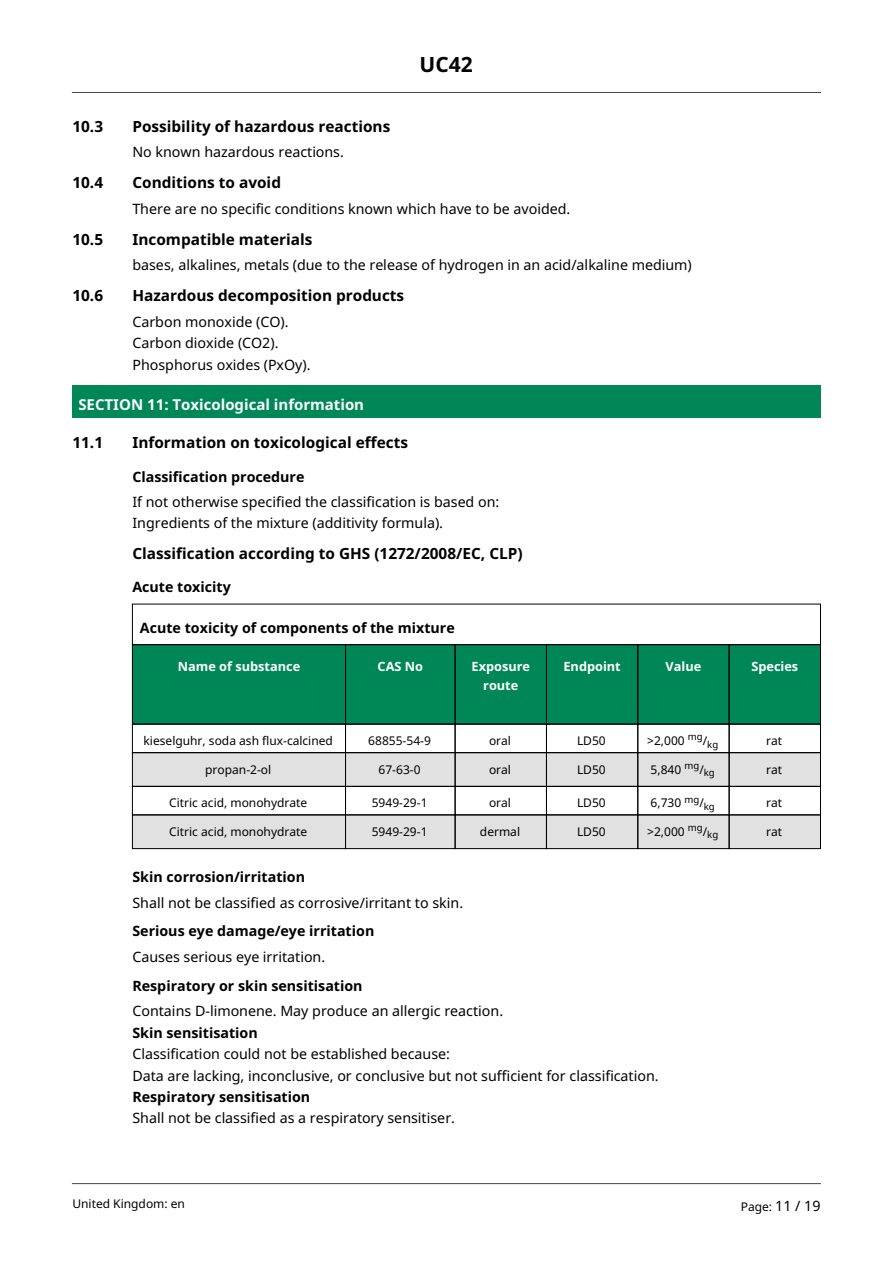
<style>
.page{position:relative;width:893px;height:1264px;background:#fff}
.page>*{position:absolute;margin:0;border:0;box-sizing:border-box;transform-origin:0 0}
.t1{font:700 21px "Noto Sans";color:#000}
.t2{font:700 15.3px "Noto Sans";color:#000}
.t3{font:700 15px "Noto Sans";color:#fcfcff}
.t4{font:14.25px/21.3px "Noto Sans";color:#000}
.t5{font:700 14.25px "Noto Sans";color:#000}
.t6{font:700 12.75px/19.2px "Noto Sans";color:#fff;text-align:center}
.t7{font:12px "Noto Sans";color:#000}
.s1{font-size:14.25px}
</style>
<div class="page">
<div style="left:72px;top:385px;width:748px;height:32px;background:#008758"></div>
<div style="left:132px;top:644px;width:213px;height:80px;background:#008758"></div>
<div style="left:345px;top:644px;width:110px;height:80px;background:#008758"></div>
<div style="left:455px;top:644px;width:91px;height:80px;background:#008758"></div>
<div style="left:546px;top:644px;width:92px;height:80px;background:#008758"></div>
<div style="left:638px;top:644px;width:91px;height:80px;background:#008758"></div>
<div style="left:729px;top:644px;width:91px;height:80px;background:#008758"></div>
<div style="left:132px;top:752px;width:213px;height:34px;background:#e1e1e1"></div>
<div style="left:345px;top:752px;width:110px;height:34px;background:#e1e1e1"></div>
<div style="left:455px;top:752px;width:91px;height:34px;background:#e1e1e1"></div>
<div style="left:546px;top:752px;width:92px;height:34px;background:#e1e1e1"></div>
<div style="left:638px;top:752px;width:91px;height:34px;background:#e1e1e1"></div>
<div style="left:729px;top:752px;width:91px;height:34px;background:#e1e1e1"></div>
<div style="left:132px;top:815px;width:213px;height:33px;background:#e1e1e1"></div>
<div style="left:345px;top:815px;width:110px;height:33px;background:#e1e1e1"></div>
<div style="left:455px;top:815px;width:91px;height:33px;background:#e1e1e1"></div>
<div style="left:546px;top:815px;width:92px;height:33px;background:#e1e1e1"></div>
<div style="left:638px;top:815px;width:91px;height:33px;background:#e1e1e1"></div>
<div style="left:729px;top:815px;width:91px;height:33px;background:#e1e1e1"></div>
<div style="left:132px;top:644px;width:214px;height:80px;border:1px solid #000"></div>
<div style="left:345px;top:644px;width:110px;height:80px;border:1px solid #000"></div>
<div style="left:455px;top:644px;width:92px;height:80px;border:1px solid #000"></div>
<div style="left:546px;top:644px;width:92px;height:80px;border:1px solid #000"></div>
<div style="left:637px;top:644px;width:92px;height:80px;border:1px solid #000"></div>
<div style="left:729px;top:644px;width:92px;height:80px;border:1px solid #000"></div>
<div style="left:132px;top:724px;width:214px;height:29px;border:1px solid #000"></div>
<div style="left:345px;top:724px;width:110px;height:29px;border:1px solid #000"></div>
<div style="left:455px;top:724px;width:92px;height:29px;border:1px solid #000"></div>
<div style="left:546px;top:724px;width:92px;height:29px;border:1px solid #000"></div>
<div style="left:637px;top:724px;width:92px;height:29px;border:1px solid #000"></div>
<div style="left:729px;top:724px;width:92px;height:29px;border:1px solid #000"></div>
<div style="left:132px;top:752px;width:214px;height:35px;border:1px solid #000"></div>
<div style="left:345px;top:752px;width:110px;height:35px;border:1px solid #000"></div>
<div style="left:455px;top:752px;width:92px;height:35px;border:1px solid #000"></div>
<div style="left:546px;top:752px;width:92px;height:35px;border:1px solid #000"></div>
<div style="left:637px;top:752px;width:92px;height:35px;border:1px solid #000"></div>
<div style="left:729px;top:752px;width:92px;height:35px;border:1px solid #000"></div>
<div style="left:132px;top:786px;width:214px;height:29px;border:1px solid #000"></div>
<div style="left:345px;top:786px;width:110px;height:29px;border:1px solid #000"></div>
<div style="left:455px;top:786px;width:92px;height:29px;border:1px solid #000"></div>
<div style="left:546px;top:786px;width:92px;height:29px;border:1px solid #000"></div>
<div style="left:637px;top:786px;width:92px;height:29px;border:1px solid #000"></div>
<div style="left:729px;top:786px;width:92px;height:29px;border:1px solid #000"></div>
<div style="left:132px;top:814px;width:214px;height:35px;border:1px solid #000"></div>
<div style="left:345px;top:814px;width:110px;height:35px;border:1px solid #000"></div>
<div style="left:455px;top:814px;width:92px;height:35px;border:1px solid #000"></div>
<div style="left:546px;top:814px;width:92px;height:35px;border:1px solid #000"></div>
<div style="left:637px;top:814px;width:92px;height:35px;border:1px solid #000"></div>
<div style="left:729px;top:814px;width:92px;height:35px;border:1px solid #000"></div>
<hr style="left:72px;top:92px;width:748px;height:1px;background:#474747">
<hr style="left:72px;top:1183px;width:748px;height:1px;background:#474747">
<p class="t2" style="left:72px;top:115px;width:32px">10.3</p>
<p class="t2" style="left:132px;top:115px;width:259px">Possibility of hazardous reactions</p>
<p class="t4" style="left:132px;top:141px;width:213px">No known hazardous reactions.</p>
<p class="t2" style="left:72px;top:172px;width:32px">10.4</p>
<p class="t2" style="left:132px;top:172px;width:150px">Conditions to avoid</p>
<h1 class="t1" style="left:419px;top:50px;width:55px">UC42</h1>
<p class="t4" style="left:132px;top:198px;width:439px">There are no specific conditions known which have to be avoided.</p>
<p class="t2" style="left:72px;top:228px;width:32px">10.5</p>
<p class="t2" style="left:132px;top:228px;width:181px">Incompatible materials</p>
<p class="t4" style="left:132px;top:254px;width:561px">bases, alkalines, metals (due to the release of hydrogen in an acid/alkaline medium)</p>
<p class="t2" style="left:72px;top:285px;width:32px">10.6</p>
<p class="t2" style="left:132px;top:285px;width:273px">Hazardous decomposition products</p>
<p class="t4" style="left:132px;top:311px;width:180px">Carbon monoxide (CO).<br>Carbon dioxide (CO2).<br>Phosphorus oxides (PxOy).</p>
<p class="t3" style="left:78px;top:394px;width:287px">SECTION 11: Toxicological information</p>
<p class="t2" style="left:72px;top:432px;width:32px">11.1</p>
<p class="t2" style="left:132px;top:432px;width:277px">Information on toxicological effects</p>
<p class="t5" style="left:132px;top:466px;width:174px">Classification procedure</p>
<p class="t4" style="left:132px;top:491px;width:368px">If not otherwise specified the classification is based on:<br>Ingredients of the mixture (additivity formula).</p>
<p class="t2" style="left:132px;top:542px;width:392px">Classification according to GHS (1272/2008/EC, CLP)</p>
<p class="t5" style="left:132px;top:577px;width:100px">Acute toxicity</p>
<p class="t5" style="left:140px;top:618px;width:316px">Acute toxicity of components of the mixture</p>
<p class="t6" style="left:178px;top:657px;width:124px">Name of substance</p>
<p class="t6" style="left:378px;top:657px;width:47px">CAS No</p>
<p class="t6" style="left:471px;top:657px;width:60px">Exposure route</p>
<p class="t6" style="left:563px;top:657px;width:59px">Endpoint</p>
<p class="t6" style="left:665px;top:657px;width:37px">Value</p>
<p class="t6" style="left:751px;top:657px;width:48px">Species</p>
<p class="t7" style="left:144px;top:732px;width:191px">kieselguhr, soda ash flux-calcined</p>
<p class="t7" style="left:368px;top:732px;width:64px">68855-54-9</p>
<p class="t7" style="left:489px;top:732px;width:24px">oral</p>
<p class="t7" style="left:577px;top:732px;width:30px">LD50</p>
<p class="t7" style="left:647px;top:732px;width:73px">&gt;2,000 <sup>mg</sup>/<sub>kg</sub></p>
<p class="t7" style="left:766px;top:732px;width:18px">rat</p>
<p class="t7" style="left:205px;top:761px;width:68px">propan-2-ol</p>
<p class="t7" style="left:379px;top:761px;width:44px">67-63-0</p>
<p class="t7" style="left:489px;top:761px;width:24px">oral</p>
<p class="t7" style="left:577px;top:761px;width:30px">LD50</p>
<p class="t7" style="left:651px;top:761px;width:66px">5,840 <sup>mg</sup>/<sub>kg</sub></p>
<p class="t7" style="left:766px;top:761px;width:18px">rat</p>
<p class="t7" style="left:169px;top:794px;width:139px">Citric acid, monohydrate</p>
<p class="t7" style="left:372px;top:794px;width:57px">5949-29-1</p>
<p class="t7" style="left:489px;top:794px;width:24px">oral</p>
<p class="t7" style="left:577px;top:794px;width:30px">LD50</p>
<p class="t7" style="left:651px;top:794px;width:66px">6,730 <sup>mg</sup>/<sub>kg</sub></p>
<p class="t7" style="left:766px;top:794px;width:18px">rat</p>
<p class="t7" style="left:169px;top:823px;width:139px">Citric acid, monohydrate</p>
<p class="t7" style="left:372px;top:823px;width:57px">5949-29-1</p>
<p class="t7" style="left:480px;top:823px;width:42px">dermal</p>
<p class="t7" style="left:577px;top:823px;width:30px">LD50</p>
<p class="t7" style="left:647px;top:823px;width:73px">&gt;2,000 <sup>mg</sup>/<sub>kg</sub></p>
<p class="t7" style="left:766px;top:823px;width:18px">rat</p>
<p class="t5" style="left:132px;top:866px;width:174px">Skin corrosion/irritation</p>
<p class="t4" style="left:132px;top:891px;width:332px">Shall not be classified as corrosive/irritant to skin.</p>
<p class="t5" style="left:132px;top:921px;width:243px">Serious eye damage/eye irritation</p>
<p class="t4" style="left:132px;top:946px;width:194px">Causes serious eye irritation.</p>
<p class="t5" style="left:132px;top:975px;width:232px">Respiratory or skin sensitisation</p>
<p class="t4" style="left:132px;top:1000px;width:372px">Contains D-limonene. May produce an allergic reaction.</p>
<p class="t5" style="left:132px;top:1022px;width:127px">Skin sensitisation</p>
<p class="t4" style="left:132px;top:1043px;width:528px">Classification could not be established because:<br>Data are lacking, inconclusive, or conclusive but not sufficient for classification.</p>
<p class="t5" style="left:132px;top:1086px;width:179px">Respiratory sensitisation</p>
<p class="t4" style="left:132px;top:1107px;width:324px">Shall not be classified as a respiratory sensitiser.</p>
<p class="t7" style="left:72px;top:1194px;width:114px">United Kingdom: en</p>
<p class="t7" style="left:741px;top:1198px;width:81px">Page: <span class="s1">11 / 19</span></p>
</div>
